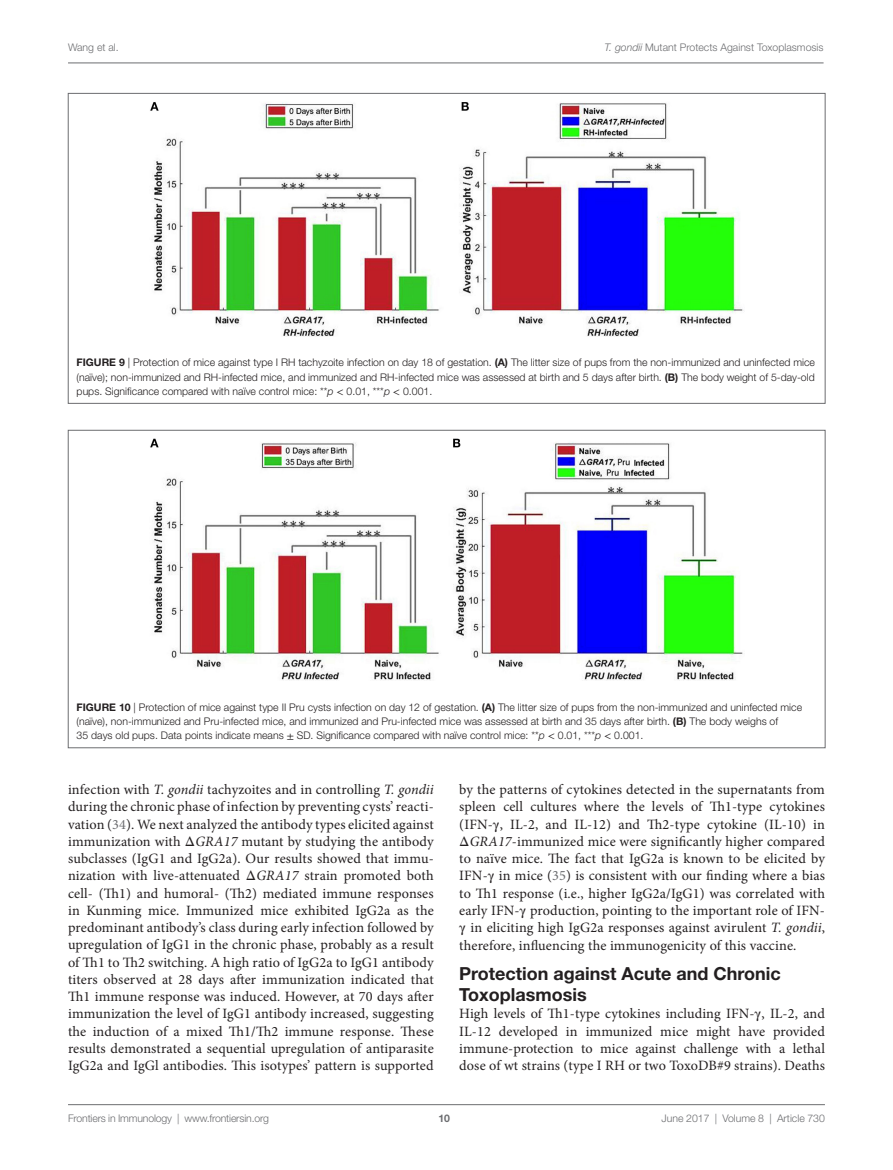
<style>
.page{position:relative;width:893px;height:1170px;background:#fff}
.page>*{position:absolute;margin:0;border:0;box-sizing:border-box;transform-origin:0 0}
.t1{font:700 18px/21px "Helvetica Neue LT Std";color:#231f20}
.t2{font:14.25px/17.2px "Minion Pro";letter-spacing:.01em;color:#231f20;text-align:justify}
.t3{font:300 10.5px/14.2px "Helvetica Neue LT Std";color:#231f20}
.t4{font:300 10.5px "Helvetica Neue LT Std";color:#6c6d70}
.t5{font:700 10.5px "Helvetica Neue LT Std";color:#6c6d70}
.s1{font-style:italic}
.s2{font-weight:700}
.s3{font-family:"STIX General";font-weight:400}
.s4{color:#6c6d70}
.s5{font-family:"STIX General"}
</style>
<div class="page">
<img style="left:150px;top:438px;width:593px;height:242px">
<img style="left:150px;top:102px;width:594px;height:234px">
<hr style="left:68px;top:63px;width:756px;height:1px;background:#6c6d70">
<hr style="left:68px;top:1104px;width:757px;height:1px;background:#6c6d70">
<p class="t4" style="left:68px;top:41px;width:52px">Wang et al.</p>
<p class="t4" style="left:605px;top:41px;width:220px"><span class="s1">T. gondii</span> Mutant Protects Against Toxoplasmosis</p>
<p class="t3" style="left:77px;top:355px;width:740px;text-align:justify"><span class="s2">FIG URE 9</span> | Protection of mice against type I RH tachyzoite infection on day 18 of gestation. <span class="s2">(A)</span> The litter size of pups from the non-immunized and uninfected mice (naïve); non-immunized and RH-infected mice, and immunized and RH-infected mice was assessed at birth and 5 days after birth. <span class="s2">(B)</span> The body weight of 5-day-old pups. Significance compared with naïve control mice: **<span class="s1">p</span> <span class="s3">&lt;</span> 0.01, ***<span class="s1">p</span> <span class="s3">&lt;</span> 0.001.</p>
<p class="t3" style="left:77px;top:699px;width:727px"><span class="s2">FIG URE 10</span> | Protection of mice against type II Pru cysts infection on day 12 of gestation. <span class="s2">(A)</span> The litter size of pups from the non-immunized and uninfected mice (naïve), non-immunized and Pru-infected mice, and immunized and Pru-infected mice was assessed at birth and 35 days after birth. <span class="s2">(B)</span> The body weighs of<br>35 days old pups. Data points indicate means <span class="s3">±</span> SD. Significance compared with naïve control mice: **<span class="s1">p</span> <span class="s3">&lt;</span> 0.01, ***<span class="s1">p</span> <span class="s3">&lt;</span> 0.001.</p>
<p class="t2" style="left:68px;top:780px;width:367px">infection with <span class="s1">T. gondii</span> tachyzoites and in controlling <span class="s1">T. gondii </span>during the chronic phase of infection by preventing cysts’ reacti&shy;vation (<span class="s4">34</span>). We next analyzed the antibody types elicited against immunization with <span class="s5">Δ</span><span class="s1">GRA17</span> mutant by studying the antibody subclasses (IgG1 and IgG2a). Our results showed that immu&shy;nization with live-attenuated <span class="s5">Δ</span><span class="s1">GRA17</span> strain promoted both cell- (Th1) and humoral- (Th2) mediated immune responses in Kunming mice. Immunized mice exhibited IgG2a as the predominant antibody’s class during early infection followed by upregulation of IgG1 in the chronic phase, probably as a result of Th1 to Th2 switching. A high ratio of IgG2a to IgG1 antibody titers observed at 28 days after immunization indicated that Th1 immune response was induced. However, at 70 days after immunization the level of IgG1 antibody increased, suggesting the induction of a mixed Th1/Th2 immune response. These results demonstrated a sequential upregulation of antiparasite IgG2a and IgGl antibodies. This isotypes’ pattern is supported</p>
<p class="t2" style="left:459px;top:781px;width:367px">by the patterns of cytokines detected in the supernatants from spleen cell cultures where the levels of Th1-type cytokines (IFN-<span class="s5">γ</span>, IL-2, and IL-12) and Th2-type cytokine (IL-10) in <span class="s5">Δ</span><span class="s1">GRA17</span>-immunized mice were significantly higher compared to naïve mice. The fact that IgG2a is known to be elicited by IFN-<span class="s5">γ</span> in mice (<span class="s4">35</span>) is consistent with our finding where a bias to Th1 response (i.e., higher IgG2a/IgG1) was correlated with early IFN-<span class="s5">γ</span> production, pointing to the important role of IFN&shy;<span class="s5">γ</span> in eliciting high IgG2a responses against avirulent <span class="s1">T. gondii</span>, therefore, influencing the immunogenicity of this vaccine.</p>
<p class="t1" style="left:459px;top:962px;width:323px">Protection against Acute and Chronic<br>Toxoplasmosis</p>
<p class="t2" style="left:459px;top:1005px;width:367px">High levels of Th1-type cytokines including IFN-<span class="s5">γ</span>, IL-2, and IL-12 developed in immunized mice might have provided immune-protection to mice against challenge with a lethal dose of wt strains (type I RH or two ToxoDB#9 strains). Deaths</p>
<p class="t4" style="left:68px;top:1111px;width:203px">Frontiers in Immunology | www.frontiersin.org</p>
<p class="t4" style="left:662px;top:1111px;width:165px">June 2017 | Volume 8 | Article 730</p>
<p class="t5" style="left:439px;top:1111px;width:13px">10</p>
</div>
